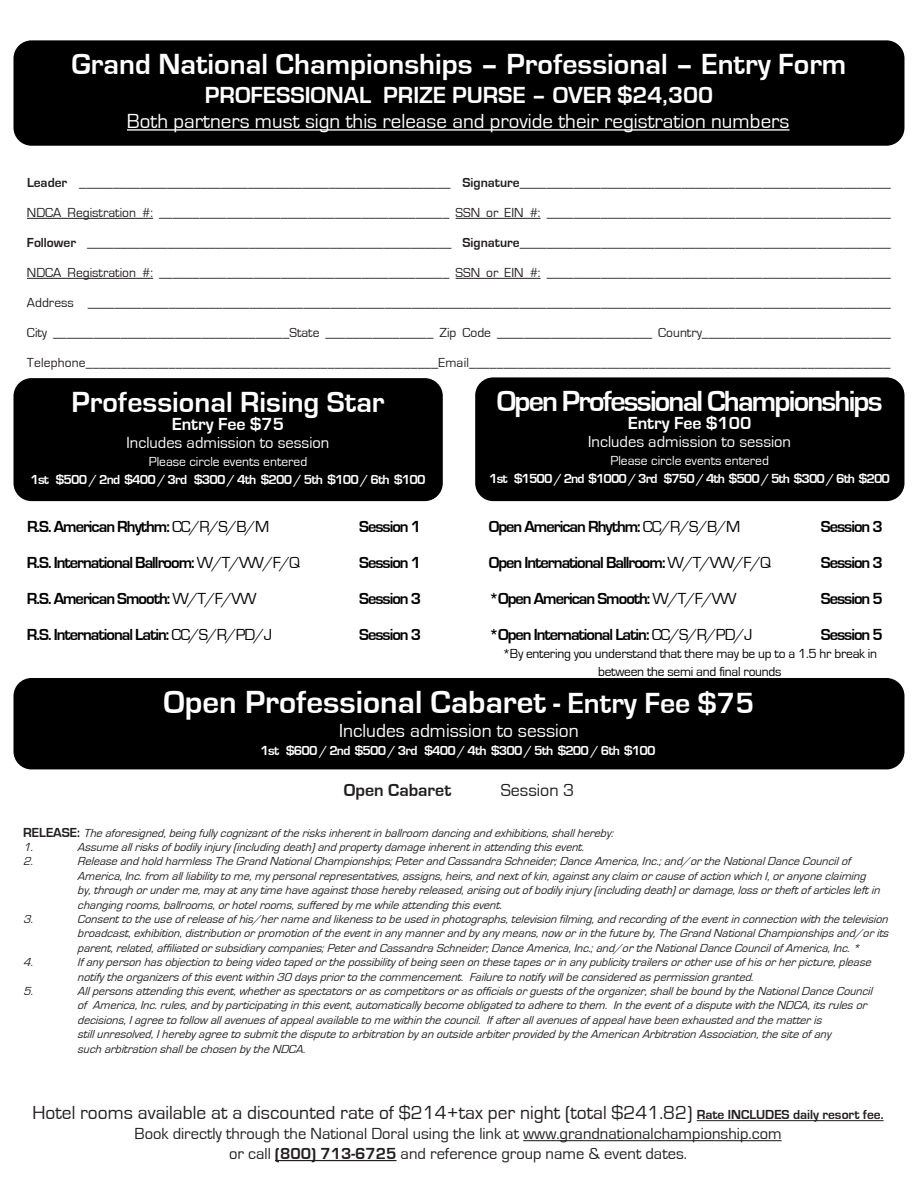
<style>
.page{position:relative;width:918px;height:1188px;background:#fff}
.page>*{position:absolute;margin:0;border:0;box-sizing:border-box;transform-origin:0 0}
.t1{font:700 33px "Eurostile";color:#fff}
.t2{font:700 30px "Eurostile";color:#fff}
.t3{font:700 30px "Eurostile";letter-spacing:-.06em;color:#fff}
.t4{font:700 24px "Eurostile";color:#fff}
.t5{font:21px "Eurostile";color:#fff}
.t6{font:19.5px "Eurostile";color:#221f1f}
.t7{font:19.5px "Eurostile";color:#fff}
.t8{font:700 18px "Eurostile";color:#fff}
.t9{font:700 18px "Eurostile";color:#221f1f}
.t10{font:18px "Eurostile";color:#221f1f}
.t11{font:700 16.5px "Eurostile";letter-spacing:-.06em;color:#000}
.t12{font:16.5px/19.8px "Eurostile";color:#221f1f;text-align:center}
.t13{font:16.5px "Eurostile";color:#fff}
.t14{font:13.5px "Eurostile";color:#221f1f}
.t15{font:700 13.5px "Eurostile";letter-spacing:-.06em;color:#fff}
.t16{font:13.5px/18px "Eurostile";letter-spacing:-.02em;color:#000;text-align:center}
.t17{font:13.5px "Eurostile";color:#fff}
.t18{font:italic 12px/14.4px "Eurostile";color:#221f1f}
.s1{font-weight:700}
.s2{font-weight:400}
.s3{font-size:30px}
.s4{font-weight:700;font-style:normal;font-size:13.5px}
.s5{font-weight:700;font-size:13.5px}
</style>
<div class="page">
<div style="left:14px;top:40px;width:891px;height:106px;background:#000;border-radius:18px"></div>
<hr style="left:127px;top:129px;width:663px;height:2px;background:#fff">
<hr style="left:27px;top:218px;width:126px;height:1px;background:#221f1f">
<hr style="left:456px;top:218px;width:85px;height:1px;background:#221f1f">
<hr style="left:27px;top:278px;width:126px;height:1px;background:#221f1f">
<hr style="left:456px;top:278px;width:85px;height:1px;background:#221f1f">
<div style="left:14px;top:378px;width:429px;height:123px;background:#000;border-radius:18px"></div>
<div style="left:475px;top:377px;width:430px;height:124px;background:#000;border-radius:18px"></div>
<div style="left:14px;top:678px;width:891px;height:91px;background:#000;border-radius:18px"></div>
<hr style="left:697px;top:1120px;width:187px;height:1px;background:#221f1f">
<hr style="left:523px;top:1140px;width:259px;height:1px;background:#221f1f">
<hr style="left:275px;top:1160px;width:122px;height:1px;background:#221f1f">
<h2 class="t2" style="left:72px;top:52px;width:776px">Grand National Championships – Professional – Entry Form</h2>
<h3 class="t4" style="left:205px;top:85px;width:510px">PROFESSIONAL PRIZE PURSE – OVER $24,300</h3>
<h3 class="t5" style="left:127px;top:113px;width:664px">Both partners must sign this release and provide their registration numbers</h3>
<p class="t14" style="left:27px;top:177px;width:865px"><span class="s1">Leader</span> _______________________________________________________ <span class="s1">Signature</span>_______________________________________________________</p>
<p class="t14" style="left:27px;top:207px;width:865px">NDCA Registration #: ___________________________________________ SSN or EIN #: ___________________________________________________</p>
<p class="t14" style="left:27px;top:237px;width:865px"><span class="s1">Follower</span> ______________________________________________________ <span class="s1">Signature</span>_______________________________________________________</p>
<p class="t14" style="left:27px;top:267px;width:866px">NDCA Registration #: ___________________________________________ SSN or EIN #: ___________________________________________________</p>
<p class="t14" style="left:27px;top:297px;width:866px">Address _______________________________________________________________________________________________________________________</p>
<p class="t14" style="left:27px;top:327px;width:865px">City ___________________________________State ________________ Zip Code _______________________ Country____________________________</p>
<p class="t14" style="left:27px;top:357px;width:865px">Telephone___________________________________________________Email_____________________________________________________________</p>
<h2 class="t2" style="left:71px;top:389px;width:315px">Professional Rising Star</h2>
<h3 class="t8" style="left:172px;top:416px;width:113px">Entry Fee $75</h3>
<h3 class="t13" style="left:127px;top:436px;width:204px">Includes admission to session</h3>
<p class="t17" style="left:149px;top:456px;width:160px">Please circle events entered</p>
<p class="t15" style="left:30px;top:474px;width:397px">1st $500 / 2nd $400 / 3rd $300 / 4th $200 / 5th $100 / 6th $100</p>
<h2 class="t3" style="left:497px;top:389px;width:387px">Open Professional Championships</h2>
<h3 class="t8" style="left:628px;top:416px;width:125px">Entry Fee $100</h3>
<h3 class="t13" style="left:588px;top:435px;width:204px">Includes admission to session</h3>
<p class="t17" style="left:610px;top:455px;width:160px">Please circle events entered</p>
<p class="t15" style="left:489px;top:473px;width:402px">1st $1500 / 2nd $1000 / 3rd $750 / 4th $500 / 5th $300 / 6th $200</p>
<h3 class="t11" style="left:489px;top:520px;width:253px">Open American Rhythm: <span class="s2">CC/R/S/B/M</span></h3>
<h3 class="t11" style="left:821px;top:520px;width:64px">Session 3</h3>
<h3 class="t11" style="left:489px;top:556px;width:284px">Open International Ballroom: <span class="s2">W/T/VW/F/Q</span></h3>
<h3 class="t11" style="left:821px;top:556px;width:64px">Session 3</h3>
<h3 class="t11" style="left:489px;top:592px;width:249px">*Open American Smooth: <span class="s2">W/T/F/VW</span></h3>
<h3 class="t11" style="left:821px;top:592px;width:64px">Session 5</h3>
<h3 class="t11" style="left:489px;top:628px;width:265px">*Open International Latin: <span class="s2">CC/S/R/PD/J</span></h3>
<h3 class="t11" style="left:821px;top:628px;width:64px">Session 5</h3>
<p class="t16" style="left:503px;top:646px;width:376px">*By entering you understand that there may be up to a 1.5 hr break in between the semi and final rounds</p>
<h1 class="t1" style="left:164px;top:689px;width:592px">Open Professional Cabaret <span class="s3">- Entry Fee $75</span></h1>
<h3 class="t7" style="left:339px;top:723px;width:241px">Includes admission to session</h3>
<p class="t15" style="left:261px;top:745px;width:397px">1st $600 / 2nd $500 / 3rd $400 / 4th $300 / 5th $200 / 6th $100</p>
<h3 class="t9" style="left:344px;top:783px;width:109px">Open Cabaret</h3>
<h3 class="t10" style="left:501px;top:783px;width:75px">Session 3</h3>
<p class="t18" style="left:23px;top:826px;width:594px"><span class="s4">R E L E A S E :</span> The aforesigned,being fully cognizantofthe risks inherentin ballroom dancing and exhibitions,shallhereby:<br>1.</p>
<h3 class="t11" style="left:27px;top:520px;width:244px">R.S. American Rhythm: <span class="s2">CC/R/S/B/M</span></h3>
<h3 class="t11" style="left:359px;top:520px;width:64px">Session 1</h3>
<h3 class="t11" style="left:27px;top:556px;width:275px">R.S. International Ballroom: <span class="s2">W/T/VW/F/Q</span></h3>
<h3 class="t11" style="left:359px;top:556px;width:64px">Session 1</h3>
<h3 class="t11" style="left:27px;top:592px;width:231px">R.S. American Smooth: <span class="s2">W/T/F/VW</span></h3>
<h3 class="t11" style="left:359px;top:592px;width:64px">Session 3</h3>
<h3 class="t11" style="left:27px;top:628px;width:247px">R.S. International Latin: <span class="s2">CC/S/R/PD/J</span></h3>
<h3 class="t11" style="left:359px;top:628px;width:64px">Session 3</h3>
<p class="t18" style="left:77px;top:841px;width:511px">Assume allrisks ofbodily injury (including death)and property damage inherentin attending this event.</p>
<p class="t18" style="left:23px;top:855px;width:14px">2.</p>
<p class="t18" style="left:77px;top:855px;width:807px">Release and hold harmless The Grand NationalChampionships;Peterand Cassandra Schneider;Dance America,Inc.;and/orthe NationalDance Councilof America,Inc.from allliability to me,my personalrepresentatives,assigns,heirs,and nextofkin,againstany claim orcause ofaction which I,oranyone claiming by,through orunderme,may atany time have againstthose hereby released,arising outofbodily injury (including death)ordamage,loss ortheftofarticles leftin changing rooms,ballrooms,orhotelrooms,suffered by me while attending this event.</p>
<p class="t18" style="left:23px;top:913px;width:14px">3.</p>
<p class="t18" style="left:77px;top:913px;width:816px;text-align:justify">Consentto the use ofrelease ofhis/hername and likeness to be used in photographs,television filming,and recording ofthe eventin connection with the television broadcast,exhibition,distribution orpromotion ofthe eventin any mannerand by any means,now orin the future by,The Grand NationalChampionships and/orits parent,related,affiliated orsubsidiary companies;Peterand Cassandra Schneider;Dance America,Inc.;and/orthe NationalDance CouncilofAmerica,Inc.*</p>
<p class="t18" style="left:23px;top:956px;width:14px">4.</p>
<p class="t18" style="left:77px;top:956px;width:798px">Ifany person has objection to being video taped orthe possibility ofbeing seen on these tapes orin any publicity trailers orotheruse ofhis orherpicture,please notify the organizers ofthis eventwithin 30 days priorto the commencement. Failure to notify willbe considered as permission granted.</p>
<p class="t18" style="left:23px;top:985px;width:14px">5.</p>
<p class="t18" style="left:77px;top:985px;width:799px">Allpersons attending this event,whetheras spectators oras competitors oras officials orguests ofthe organizer,shallbe bound by the NationalDance Council of America,Inc.rules,and by participating in this event,automatically become obligated to adhere to them. In the eventofa dispute with the NDCA,its rules or decisions,Iagree to follow allavenues ofappealavailable to me within the council. Ifafterallavenues ofappealhave been exhausted and the matteris stillunresolved,Ihereby agree to submitthe dispute to arbitration by an outside arbiterprovided by the American Arbitration Association,the site ofany<br>such arbitration shallbe chosen by the NDCA.</p>
<h3 class="t6" style="left:33px;top:1105px;width:852px">Hotel rooms available at a discounted rate of $214+tax per night (total $241.82) <span class="s5">Rate INCLUDES daily resort fee.</span></h3>
<h3 class="t12" style="left:135px;top:1125px;width:649px">Book directly through the National Doral using the link at www.grandnationalchampionship.com or call <span class="s1">(800) 713-6725</span> and reference group name &amp; event dates.</h3>
</div>
